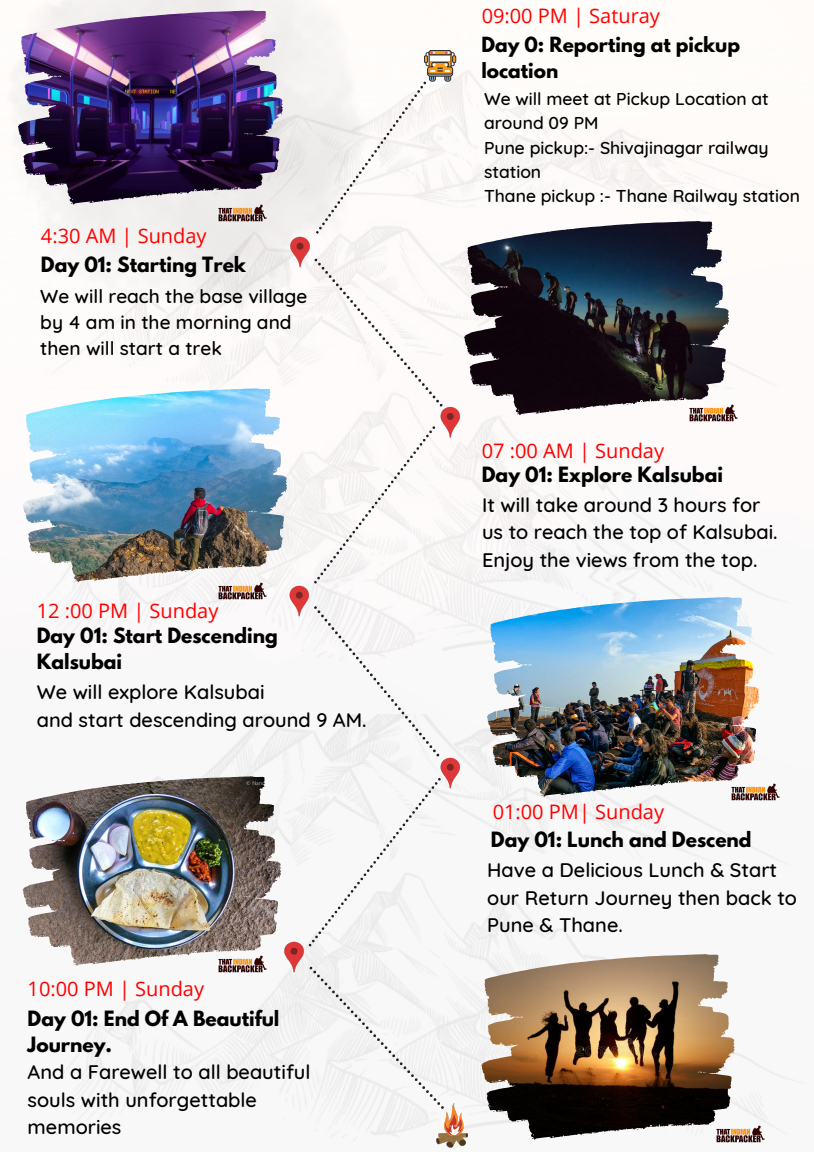
<style>
.page{position:relative;width:814px;height:1152px;background:#fff}
.page>*{position:absolute;margin:0;border:0;box-sizing:border-box;transform-origin:0 0}
.t1{font:500 19.95px/27.5px "Quicksand";color:#000}
.t2{font:19.95px "Open Sans";color:#f00}
.t3{font:500 19.07px/26.2px "Quicksand";color:#000}
.t4{font:700 18.64px/25.6px "League Spartan";color:#000}
.t5{font:700 18.55px/25.8px "League Spartan";color:#000}
.t6{font:500 17.5px/24.3px "Quicksand";color:#000}
</style>
<div class="page">
<img style="left:21px;top:0;width:318px;height:41px">
<img style="left:22px;top:713px;width:783px;height:435px">
<img style="left:9px;top:41px;width:781px;height:672px">
<img style="left:249px;top:399px;width:38px;height:84px">
<img style="left:244px;top:786px;width:37px;height:82px">
<img style="left:691px;top:231px;width:38px;height:85px">
<img style="left:698px;top:964px;width:36px;height:80px">
<img style="left:235px;top:227px;width:81px;height:83px">
<img style="left:229px;top:931px;width:81px;height:83px">
<img style="left:720px;top:608px;width:39px;height:86px">
<img style="left:385px;top:397px;width:81px;height:83px">
<img style="left:234px;top:576px;width:82px;height:82px">
<img style="left:385px;top:747px;width:81px;height:83px">
<svg style="left:314px;top:258px;width:132px;height:152px"></svg>
<svg style="left:313px;top:422px;width:127px;height:162px"></svg>
<svg style="left:313px;top:605px;width:131px;height:155px"></svg>
<svg style="left:308px;top:774px;width:136px;height:172px"></svg>
<svg style="left:309px;top:965px;width:139px;height:148px"></svg>
<svg style="left:315px;top:50px;width:141px;height:184px"></svg>
<img style="left:215px;top:204px;width:55px;height:21px">
<img style="left:686px;top:404px;width:55px;height:22px">
<img style="left:215px;top:581px;width:55px;height:22px">
<img style="left:728px;top:782px;width:55px;height:22px">
<img style="left:215px;top:954px;width:55px;height:22px">
<img style="left:713px;top:1124px;width:55px;height:22px">
<img style="left:244px;top:21px;width:39px;height:84px">
<img style="left:436px;top:1103px;width:31px;height:44px">
<p class="t2" style="left:41px;top:221px;width:167px">4:30 AM | Sunday</p>
<p class="t4" style="left:41px;top:253px;width:207px">Day 01: Starting Trek</p>
<p class="t3" style="left:40px;top:282px;width:269px">We will reach the base village by 4 am in the morning and then will start a trek</p>
<p class="t2" style="left:37px;top:596px;width:183px">12 :00 PM | Sunday</p>
<p class="t4" style="left:37px;top:625px;width:242px">Day 01: Start Descending<br>Kalsubai</p>
<p class="t1" style="left:37px;top:677px;width:331px">We will explore Kalsubai<br>and start descending around 9 AM.</p>
<p class="t2" style="left:28px;top:974px;width:178px">10:00 PM | Sunday</p>
<p class="t4" style="left:28px;top:1007px;width:253px">Day 01: End Of A Beautiful<br>Journey.</p>
<p class="t1" style="left:28px;top:1057px;width:284px">And a Farewell to all beautiful souls with unforgettable memories</p>
<p class="t2" style="left:482px;top:1px;width:180px">09:00 PM | Saturay</p>
<p class="t5" style="left:481px;top:34px;width:260px">Day 0: Reporting at pickup location</p>
<p class="t6" style="left:484px;top:86px;width:317px">We will meet at Pickup Location at around 09 PM<br>Pune pickup:- Shivajinagar railway station<br>Thane pickup :- Thane Railway station</p>
<p class="t2" style="left:482px;top:437px;width:184px">07 :00 AM | Sunday</p>
<p class="t4" style="left:482px;top:464px;width:243px">Day 01: Explore Kalsubai</p>
<p class="t1" style="left:482px;top:490px;width:297px">It will take around 3 hours for us to reach the top of Kalsubai.<br>Enjoy the views from the top.</p>
<p class="t2" style="left:493px;top:797px;width:173px">01:00 PM| Sunday</p>
<p class="t4" style="left:491px;top:828px;width:262px">Day 01: Lunch and Descend</p>
<p class="t1" style="left:487px;top:855px;width:311px">Have a Delicious Lunch &amp; Start our Return Journey then back to<br>Pune &amp; Thane.</p>
</div>
